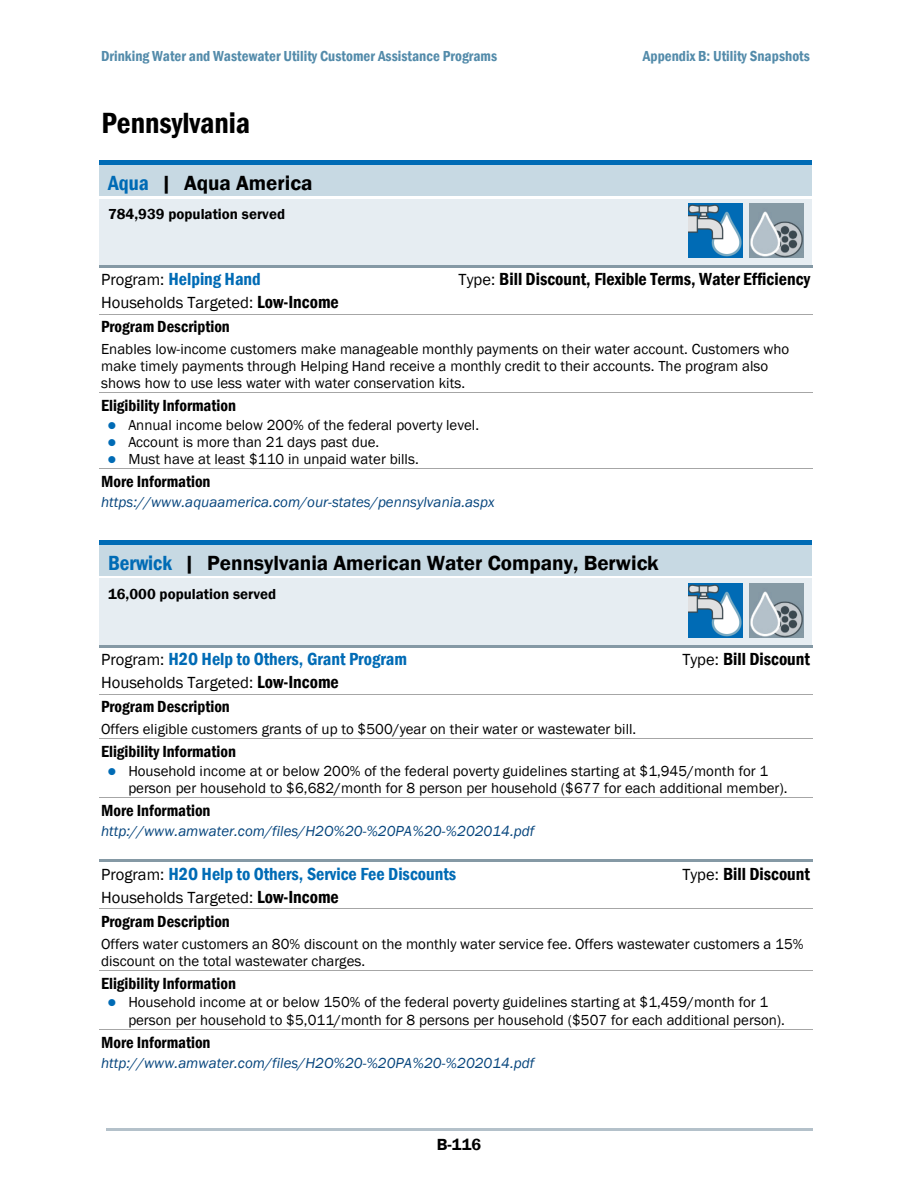
<style>
.page{position:relative;width:918px;height:1188px;background:#fff}
.page>*{position:absolute;margin:0;border:0;box-sizing:border-box;transform-origin:0 0}
.t1{font:600 condensed 30px "Franklin Gothic";color:#000}
.t2{font:600 21px "Franklin Gothic";color:#000}
.t3{font:600 condensed 18px "Franklin Gothic";color:#006bb5}
.t4{font:600 condensed 18px "Franklin Gothic";color:#000}
.t5{font:600 condensed 16.5px "Franklin Gothic";color:#000}
.t6{font:16.5px "Franklin Gothic";color:#000}
.t7{font:600 16.5px "Franklin Gothic";color:#000}
.t8{font:15px/17px "Franklin Gothic";color:#000}
.t9{font:italic 15px "Franklin Gothic";color:#06457d}
.t10{font:600 condensed 15px "Franklin Gothic";letter-spacing:.005em;color:#538baa}
.t11{font:600 15px "Franklin Gothic";color:#000}
.s1{font-stretch:condensed;color:#006bb5}
.s2{font-weight:400;font-stretch:normal;font-size:16.5px;color:#000}
.s3{font-weight:400;font-stretch:normal;font-size:16.5px}
.s4{font-weight:600;font-stretch:condensed;font-size:18px}
.s5{color:#006bb5}
</style>
<div class="page">
<hr style="left:106px;top:1129px;width:706px;height:2px;background:#b4c1ca">
<div style="left:99px;top:165px;width:713px;height:31px;background:#c7d9e3"></div>
<div style="left:99px;top:160px;width:713px;height:5px;background:#006bb5"></div>
<div style="left:99px;top:199px;width:713px;height:66px;background:#e6edf2"></div>
<img style="left:688px;top:204px;width:54px;height:54px">
<img style="left:749px;top:204px;width:54px;height:54px">
<hr style="left:99px;top:265px;width:713px;height:2px;background:#8599a5">
<hr style="left:99px;top:314px;width:713px;height:1px;background:#a6a6a6">
<hr style="left:99px;top:393px;width:713px;height:1px;background:#a6a6a6">
<hr style="left:99px;top:468px;width:713px;height:1px;background:#a6a6a6">
<div style="left:99px;top:544px;width:713px;height:32px;background:#c7d9e3"></div>
<hr style="left:99px;top:540px;width:713px;height:4px;background:#006bb5">
<div style="left:99px;top:579px;width:713px;height:66px;background:#e6edf2"></div>
<img style="left:688px;top:584px;width:54px;height:54px">
<img style="left:749px;top:584px;width:54px;height:54px">
<hr style="left:99px;top:645px;width:713px;height:2px;background:#8599a5">
<hr style="left:99px;top:694px;width:713px;height:1px;background:#a6a6a6">
<hr style="left:99px;top:738px;width:713px;height:1px;background:#a6a6a6">
<hr style="left:99px;top:797px;width:713px;height:1px;background:#a6a6a6">
<hr style="left:99px;top:860px;width:713px;height:2px;background:#8599a5">
<hr style="left:99px;top:908px;width:713px;height:1px;background:#a6a6a6">
<hr style="left:99px;top:970px;width:713px;height:1px;background:#a6a6a6">
<hr style="left:99px;top:1029px;width:713px;height:1px;background:#a6a6a6">
<p class="t10" style="left:101px;top:46px;width:398px">Drinking Water and Wastewater Utility Customer Assistance Programs</p>
<p class="t10" style="left:643px;top:46px;width:168px">Appendix B: Utility Snapshots</p>
<h1 class="t1" style="left:102px;top:103px;width:150px">Pennsylvania</h1>
<h2 class="t2" style="left:108px;top:170px;width:206px"><span class="s1">Aqua</span> | Aqua America</h2>
<p class="t11" style="left:108px;top:205px;width:179px">784,939 population served</p>
<h3 class="t3" style="left:101px;top:267px;width:161px"><span class="s2">Program:</span> Helping Hand</h3>
<h3 class="t4" style="left:459px;top:267px;width:353px"><span class="s3">Type:</span> Bill Discount, Flexible Terms, Water Efficiency</h3>
<h3 class="t6" style="left:101px;top:292px;width:239px">Households Targeted: <span class="s4">Low-Income</span></h3>
<h4 class="t5" style="left:101px;top:316px;width:130px">Program Description</h4>
<p class="t8" style="left:101px;top:341px;width:690px">Enables low-income customers make manageable monthly payments on their water account. Customers who make timely payments through Helping Hand receive a monthly credit to their accounts. The program also shows how to use less water with water conservation kits.</p>
<h4 class="t5" style="left:101px;top:395px;width:136px">Eligibility Information</h4>
<p class="t8" style="left:108px;top:417px;width:373px"><span class="s5">●</span> Annual income below 200% of the federal poverty level.</p>
<p class="t8" style="left:108px;top:434px;width:273px"><span class="s5">●</span> Account is more than 21 days past due.</p>
<p class="t8" style="left:108px;top:451px;width:313px"><span class="s5">●</span> Must have at least $110 in unpaid water bills.</p>
<h4 class="t5" style="left:101px;top:471px;width:111px">More Information</h4>
<p class="t9" style="left:101px;top:493px;width:395px">https://www.aquaamerica.com/our-states/pennsylvania.aspx</p>
<h2 class="t2" style="left:108px;top:550px;width:552px"><span class="s1">Berwick</span> | Pennsylvania American Water Company, Berwick</h2>
<p class="t11" style="left:108px;top:584px;width:170px">16,000 population served</p>
<h3 class="t3" style="left:101px;top:647px;width:307px"><span class="s2">Program:</span> H2O Help to Others, Grant Program</h3>
<h3 class="t4" style="left:682px;top:647px;width:129px"><span class="s3">Type:</span> Bill Discount</h3>
<h3 class="t6" style="left:101px;top:672px;width:239px">Households Targeted: <span class="s4">Low-Income</span></h3>
<h4 class="t5" style="left:101px;top:696px;width:130px">Program Description</h4>
<p class="t8" style="left:101px;top:721px;width:537px">Offers eligible customers grants of up to $500/year on their water or wastewater bill.</p>
<h4 class="t5" style="left:101px;top:741px;width:136px">Eligibility Information</h4>
<p class="t8" style="left:128px;top:762px;width:661px;text-indent:-21px"><span class="s5">●</span> Household income at or below 200% of the federal poverty guidelines starting at $1,945/month for 1 person per household to $6,682/month for 8 person per household ($677 for each additional member).</p>
<h4 class="t5" style="left:101px;top:799px;width:111px">More Information</h4>
<p class="t9" style="left:101px;top:822px;width:435px">http://www.amwater.com/files/H2O%20-%20PA%20-%202014.pdf</p>
<h3 class="t3" style="left:101px;top:862px;width:357px"><span class="s2">Program:</span> H2O Help to Others, Service Fee Discounts</h3>
<h3 class="t4" style="left:682px;top:862px;width:129px"><span class="s3">Type:</span> Bill Discount</h3>
<h3 class="t6" style="left:101px;top:887px;width:239px">Households Targeted: <span class="s4">Low-Income</span></h3>
<h4 class="t5" style="left:101px;top:911px;width:130px">Program Description</h4>
<p class="t8" style="left:101px;top:936px;width:704px">Offers water customers an 80% discount on the monthly water service fee. Offers wastewater customers a 15% discount on the total wastewater charges.</p>
<h4 class="t5" style="left:101px;top:973px;width:136px">Eligibility Information</h4>
<p class="t8" style="left:128px;top:994px;width:658px;text-indent:-21px"><span class="s5">●</span> Household income at or below 150% of the federal poverty guidelines starting at $1,459/month for 1 person per household to $5,011/month for 8 persons per household ($507 for each additional person).</p>
<h4 class="t5" style="left:101px;top:1031px;width:111px">More Information</h4>
<p class="t9" style="left:101px;top:1053px;width:435px">http://www.amwater.com/files/H2O%20-%20PA%20-%202014.pdf</p>
<p class="t7" style="left:437px;top:1135px;width:46px">B-116</p>
</div>
